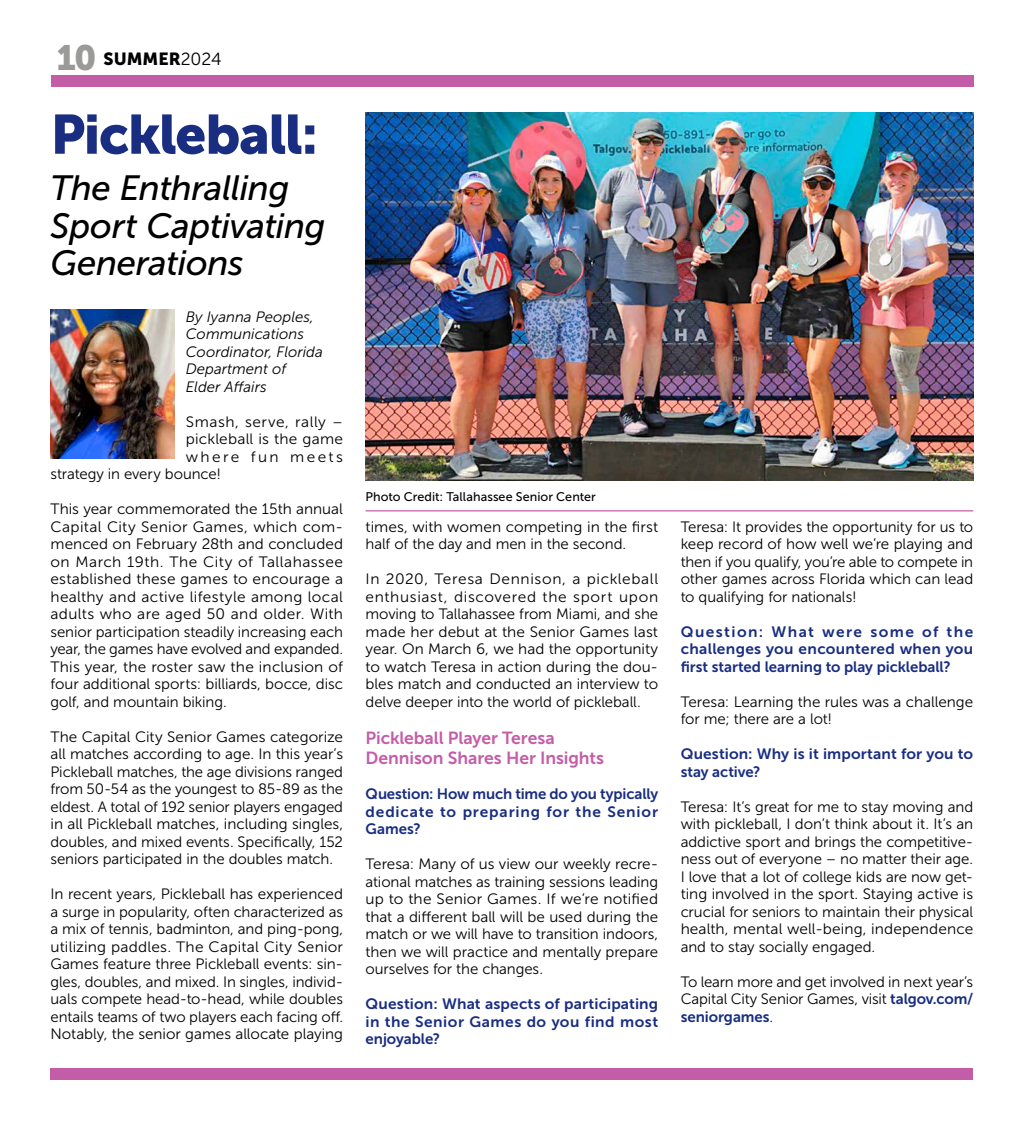
<style>
.page{position:relative;width:1024px;height:1125px;background:#fff}
.page>*{position:absolute;margin:0;border:0;box-sizing:border-box;transform-origin:0 0}
.big_color_head{font:55px "Museo Sans 900";letter-spacing:-.025em;color:#192d81}
._28_500_italic{font:italic 35px/37.5px "Museo Sans 500";letter-spacing:-.01em;color:#000}
.subhead{font:17.5px/20px "Museo Sans 700";letter-spacing:-.005em;color:#c45da8}
.t1{font:17.5px "Museo Sans 900";color:#000}
.New_Basic_Graph{font:15px/17.5px "Museo Sans 300";letter-spacing:-.005em;color:#000;text-align:justify}
.Question{font:15px/17.5px "Museo Sans 700";letter-spacing:.005em;color:#192d81;text-align:justify}
.Author{font:italic 15px/17.5px "Museo Sans 300";color:#000}
.New_Basic_Graph-2{font:15px "Museo Sans 300";letter-spacing:.015em;color:#000}
.New_Basic_Graph-3{font:15px "Museo Sans 300";letter-spacing:.035em;color:#000}
.New_Basic_Graph-4{font:15px "Museo Sans 300";letter-spacing:.155em;color:#000}
.t2{font:12.5px "Museo Sans 500";letter-spacing:.005em;color:#000}
.s1{font-size:35px;color:#9a9a99}
.s2{font-family:"Museo Sans 300"}
.s3{font-family:"Museo Sans 700";color:#192d81}
</style>
<div class="page">
<img style="left:366px;top:112px;width:607px;height:369px">
<hr style="left:366px;top:510px;width:607px;height:1px;background:#c45da8">
<div style="left:51px;top:1069px;width:922px;height:11px;background:#c45da8"></div>
<div style="left:51px;top:75px;width:922px;height:11px;background:#c45da8"></div>
<img style="left:51px;top:309px;width:124px;height:150px">
<p class="t1" style="left:56px;top:49px;width:167px"><span class="s1">10</span> SUMMER<span class="s2">2024</span></p>
<h1 class="big_color_head" style="left:51px;top:103px;width:269px">Pickleball:</h1>
<h2 class="_28_500_italic" style="left:51px;top:170px;width:276px">The Enthralling<br>Sport Captivating<br>Generations</h2>
<p class="Author" style="left:186px;top:308px;width:139px">By Iyanna Peoples,<br>Communications<br>Coordinator, Florida<br>Department of<br>Elder Affairs</p>
<p class="New_Basic_Graph-3" style="left:186px;top:413px;width:159px">Smash, serve, rally –</p>
<p class="New_Basic_Graph-2" style="left:186px;top:431px;width:159px">pickleball is the game</p>
<p class="New_Basic_Graph-4" style="left:186px;top:448px;width:159px">where fun meets</p>
<p class="New_Basic_Graph" style="left:51px;top:465px;width:172px">strategy in every bounce!</p>
<p class="New_Basic_Graph" style="left:51px;top:500px;width:294px">This year commemorated the 15th annual Capital City Senior Games, which com&shy;menced on February 28th and concluded on March 19th. The City of Tallahassee established these games to encourage a healthy and active lifestyle among local adults who are aged 50 and older. With senior participation steadily increasing each year, the games have evolved and expanded.<br>This year, the roster saw the inclusion of four additional sports: billiards, bocce, disc golf, and mountain biking.</p>
<p class="New_Basic_Graph" style="left:51px;top:728px;width:294px">The Capital City Senior Games categorize all matches according to age. In this year’s Pickleball matches, the age divisions ranged from 50-54 as the youngest to 85-89 as the eldest. A total of 192 senior players engaged in all Pickleball matches, including singles, doubles, and mixed events. Specifically, 152 seniors participated in the doubles match.</p>
<p class="New_Basic_Graph" style="left:51px;top:885px;width:294px">In recent years, Pickleball has experienced a surge in popularity, often characterized as a mix of tennis, badminton, and ping-pong, utilizing paddles. The Capital City Senior Games feature three Pickleball events: sin&shy;gles, doubles, and mixed. In singles, individ&shy;uals compete head-to-head, while doubles entails teams of two players each facing off.<br>Notably, the senior games allocate playing</p>
<h5 class="t2" style="left:366px;top:490px;width:232px">Photo Credit: Tallahassee Senior Center</h5>
<p class="New_Basic_Graph" style="left:366px;top:518px;width:294px">times, with women competing in the first half of the day and men in the second.</p>
<p class="New_Basic_Graph" style="left:366px;top:571px;width:294px">In 2020, Teresa Dennison, a pickleball enthusiast, discovered the sport upon moving to Tallahassee from Miami, and she made her debut at the Senior Games last year. On March 6, we had the opportunity to watch Teresa in action during the dou&shy;bles match and conducted an interview to delve deeper into the world of pickleball.</p>
<h3 class="subhead" style="left:366px;top:728px;width:240px">Pickleball Player Teresa<br>Dennison Shares Her Insights</h3>
<h3 class="Question" style="left:366px;top:785px;width:294px">Question: How much time do you typically dedicate to preparing for the Senior Games?</h3>
<p class="New_Basic_Graph" style="left:366px;top:856px;width:294px">Teresa: Many of us view our weekly recre&shy;ational matches as training sessions leading up to the Senior Games. If we’re notified that a different ball will be used during the match or we will have to transition indoors, then we will practice and mentally prepare ourselves for the changes.</p>
<h3 class="Question" style="left:366px;top:995px;width:294px">Question: What aspects of participating in the Senior Games do you find most enjoyable?</h3>
<p class="New_Basic_Graph" style="left:681px;top:518px;width:294px">Teresa: It provides the opportunity for us to keep record of how well we’re playing and then if you qualify, you’re able to compete in other games across Florida which can lead to qualifying for nationals!</p>
<h3 class="Question" style="left:681px;top:623px;width:294px">Question: What were some of the challenges you encountered when you first started learning to play pickleball?</h3>
<p class="New_Basic_Graph" style="left:681px;top:693px;width:294px">Teresa: Learning the rules was a challenge for me; there are a lot!</p>
<h3 class="Question" style="left:681px;top:745px;width:294px">Question: Why is it important for you to stay active?</h3>
<p class="New_Basic_Graph" style="left:681px;top:798px;width:294px">Teresa: It’s great for me to stay moving and with pickleball, I don’t think about it. It’s an addictive sport and brings the competitive&shy;ness out of everyone – no matter their age.<br>I love that a lot of college kids are now get&shy;ting involved in the sport. Staying active is crucial for seniors to maintain their physical health, mental well-being, independence and to stay socially engaged.</p>
<p class="New_Basic_Graph" style="left:681px;top:973px;width:294px">To learn more and get involved in next year’s Capital City Senior Games, visit <span class="s3">talgov.com/ seniorgames</span>.</p>
</div>
